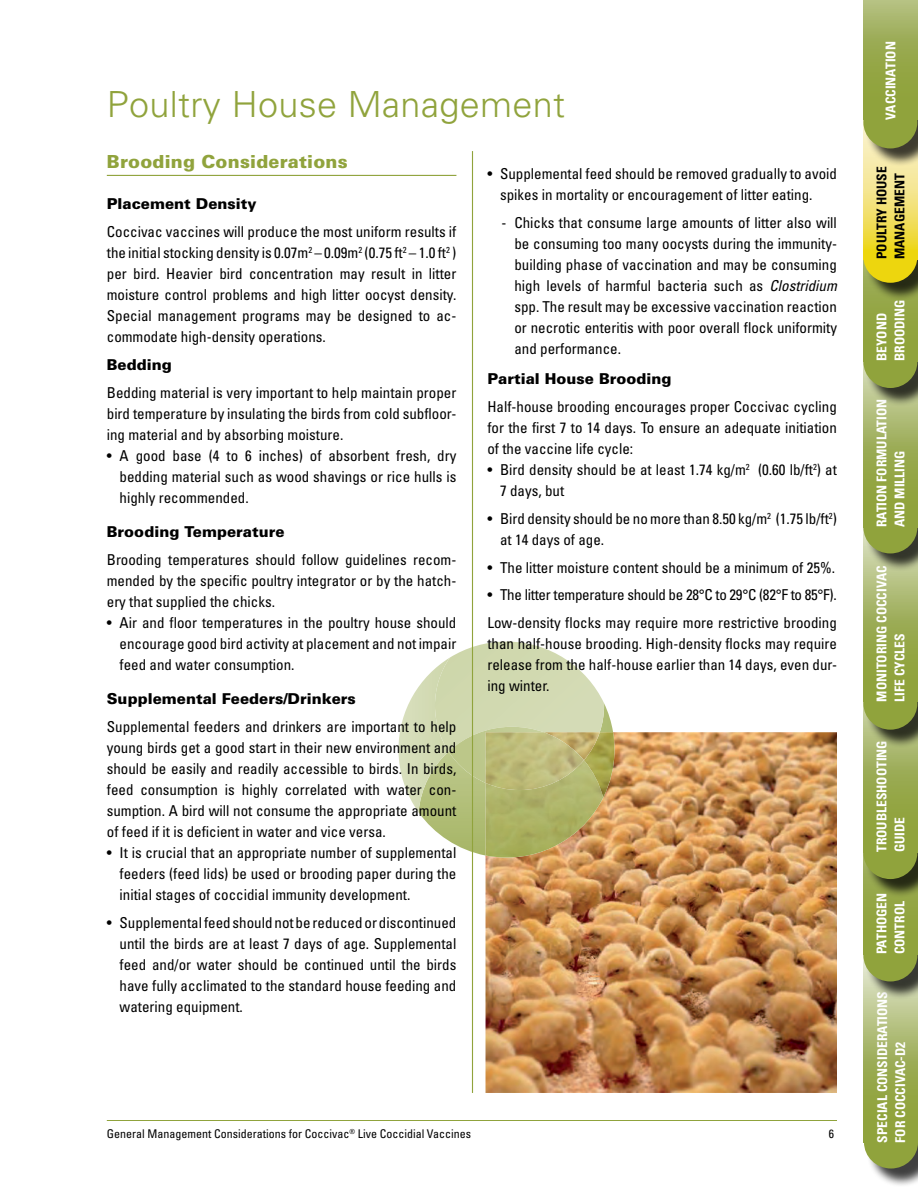
<style>
.page{position:relative;width:918px;height:1188px;background:#fff}
.page>*{position:absolute;margin:0;border:0;box-sizing:border-box;transform-origin:0 0}
.t1{font:300 36px "Univers";letter-spacing:.01em;color:#90a33c}
.t2{font:900 18px "Univers";letter-spacing:.01em;color:#90a33c}
.t3{font:condensed 15px/21px "Univers";color:#000;text-align:justify}
.t4{font:900 15px "Univers";color:#000}
.t5{font:700 condensed 13.5px/18px "Univers";color:#fff}
.t6{font:700 condensed 13.5px/18px "Univers";color:#000}
.t7{font:condensed 12px "Univers";color:#000}
.s1{font-style:italic}
</style>
<div class="page">
<hr style="left:107px;top:1120px;width:730px;height:1px;background:#90a33c">
<div style="left:866px;top:943px;width:52px;height:244px;background:#000;opacity:.75"></div>
<div style="left:864px;top:1116px;width:54px;height:53px;background:#90a33c;border-radius:50%"></div>
<svg style="left:864px;top:964px;width:54px;height:173px;background:#a1b15e"></svg>
<div style="left:866px;top:755px;width:52px;height:245px;background:#000;opacity:.75"></div>
<div style="left:863px;top:929px;width:54px;height:52px;background:#90a33c;border-radius:50%"></div>
<div style="left:863px;top:753px;width:54px;height:201px;background:#91a43e"></div>
<div style="left:866px;top:653px;width:52px;height:244px;background:#000;opacity:.75"></div>
<div style="left:863px;top:827px;width:54px;height:52px;background:#90a33c;border-radius:50%"></div>
<svg style="left:863px;top:709px;width:54px;height:139px"></svg>
<div style="left:866px;top:502px;width:52px;height:246px;background:#000;opacity:.75"></div>
<div style="left:863px;top:677px;width:54px;height:53px;background:#90a33c;border-radius:50%"></div>
<svg style="left:863px;top:532px;width:54px;height:166px;background:#9eae57"></svg>
<div style="left:866px;top:328px;width:52px;height:244px;background:#000;opacity:.75"></div>
<div style="left:863px;top:501px;width:54px;height:52px;background:#90a33c;border-radius:50%"></div>
<svg style="left:863px;top:367px;width:54px;height:155px;background:#9cac54"></svg>
<div style="left:866px;top:162px;width:52px;height:244px;background:#000;opacity:.75"></div>
<div style="left:863px;top:336px;width:54px;height:52px;background:#90a33c;border-radius:50%"></div>
<div style="left:863px;top:160px;width:54px;height:201px;background:#91a43e"></div>
<div style="left:866px;top:233px;width:52px;height:68px;background:#000;opacity:.75"></div>
<div style="left:863px;top:230px;width:54px;height:53px;background:#edd60e;border-radius:50%"></div>
<svg style="left:863px;top:127px;width:54px;height:124px;background:#f2e16f"></svg>
<img style="left:486px;top:732px;width:351px;height:361px">
<img style="left:486px;top:856px;width:117px;height:2px">
<img style="left:613px;top:732px;width:1px;height:66px">
<svg style="left:398px;top:642px;width:215px;height:214px"></svg>
<img style="left:486px;top:732px;width:98px;height:58px">
<hr style="left:107px;top:175px;width:349px;height:1px;background:#90a33c">
<hr style="left:472px;top:151px;width:1px;height:942px;background:#90a33c">
<div style="left:866px;top:0;width:52px;height:167px;background:#000;opacity:.75"></div>
<div style="left:863px;top:96px;width:54px;height:52px;background:#90a33c;border-radius:50%"></div>
<div style="left:863px;top:0;width:54px;height:120px;background:linear-gradient(to bottom,#adba75,#899d2e)"></div>
<h1 class="t1" style="left:107px;top:83px;width:460px">Poultry House Management</h1>
<p class="t2" style="left:107px;top:150px;width:242px">Brooding Considerations</p>
<p class="t4" style="left:107px;top:195px;width:151px">Placement Density</p>
<p class="t3" style="left:107px;top:221px;width:351px">Coccivac vaccines will produce the most uniform results if the initial stocking density is 0.07m<sup>2</sup> – 0.09m<sup>2</sup> (0.75 ft<sup>2</sup> – 1.0 ft<sup>2</sup> ) per bird. Heavier bird concentration may result in litter moisture control problems and high litter oocyst density.<br>Special management programs may be designed to ac&shy;commodate high-density operations.</p>
<p class="t4" style="left:107px;top:355px;width:67px">Bedding</p>
<p class="t3" style="left:107px;top:381px;width:351px">Bedding material is very important to help maintain proper bird temperature by insulating the birds from cold subfloor&shy;ing material and by absorbing moisture.</p>
<p class="t3" style="left:120px;top:444px;width:338px;text-indent:-13px">• A good base (4 to 6 inches) of absorbent fresh, dry bedding material such as wood shavings or rice hulls is highly recommended.</p>
<p class="t4" style="left:107px;top:522px;width:179px">Brooding Temperature</p>
<p class="t3" style="left:107px;top:549px;width:351px">Brooding temperatures should follow guidelines recom&shy;mended by the specific poultry integrator or by the hatch&shy;ery that supplied the chicks.</p>
<p class="t3" style="left:120px;top:612px;width:338px;text-indent:-13px">• Air and floor temperatures in the poultry house should encourage good bird activity at placement and not impair feed and water consumption.</p>
<p class="t4" style="left:107px;top:690px;width:251px">Supplemental Feeders/Drinkers</p>
<p class="t3" style="left:107px;top:716px;width:351px">Supplemental feeders and drinkers are important to help young birds get a good start in their new environment and should be easily and readily accessible to birds. In birds, feed consumption is highly correlated with water con&shy;sumption. A bird will not consume the appropriate amount of feed if it is deficient in water and vice versa.</p>
<p class="t3" style="left:120px;top:842px;width:338px;text-indent:-13px">• It is crucial that an appropriate number of supplemental feeders (feed lids) be used or brooding paper during the initial stages of coccidial immunity development.</p>
<p class="t3" style="left:120px;top:912px;width:338px;text-indent:-13px">• Supplemental feed should not be reduced or discontinued until the birds are at least 7 days of age. Supplemental feed and/or water should be continued until the birds have fully acclimated to the standard house feeding and watering equipment.</p>
<p class="t3" style="left:500px;top:163px;width:338px;text-indent:-13px">• Supplemental feed should be removed gradually to avoid spikes in mortality or encouragement of litter eating.</p>
<p class="t3" style="left:514px;top:211px;width:324px;text-indent:-13px">- Chicks that consume large amounts of litter also will be consuming too many oocysts during the immunity&shy;building phase of vaccination and may be consuming high levels of harmful bacteria such as <span class="s1">Clostridium </span>spp. The result may be excessive vaccination reaction or necrotic enteritis with poor overall flock uniformity and performance.</p>
<p class="t4" style="left:487px;top:370px;width:186px">Partial House Brooding</p>
<p class="t3" style="left:487px;top:396px;width:351px">Half-house brooding encourages proper Coccivac cycling for the first 7 to 14 days. To ensure an adequate initiation of the vaccine life cycle:</p>
<p class="t3" style="left:500px;top:459px;width:338px;text-indent:-13px">• Bird density should be at least 1.74 kg/m<sup>2</sup> (0.60 lb/ft<sup>2</sup>) at<br>7 days, but</p>
<p class="t3" style="left:500px;top:508px;width:338px;text-indent:-13px">• Bird density should be no more than 8.50 kg/m<sup>2</sup> (1.75 lb/ft<sup>2</sup>) at 14 days of age.</p>
<p class="t3" style="left:487px;top:557px;width:349px">• The litter moisture content should be a minimum of 25%.</p>
<p class="t3" style="left:487px;top:581px;width:351px;line-height:27.8px">• The litter temperature should be 28°C to 29°C (82°F to 85°F).<br>Low-density flocks may require more restrictive brooding</p>
<p class="t3" style="left:487px;top:633px;width:351px">than half-house brooding. High-density flocks may require release from the half-house earlier than 14 days, even dur&shy;ing winter.</p>
<p class="t7" style="left:107px;top:1126px;width:366px">General Management Considerations for Coccivac<sup>®</sup> Live Coccidial Vaccines</p>
<p class="t7" style="left:829px;top:1126px;width:7px">6</p>
<p class="t5" style="left:882px;top:120px;width:80px;rotate:-90deg">VACCINATION</p>
<p class="t6" style="left:873px;top:259px;width:94px;rotate:-90deg">POULTRY HOUSE<br>MANAGEMENT</p>
<p class="t5" style="left:873px;top:361px;width:63px;rotate:-90deg">BEYOND<br>BROODING</p>
<p class="t5" style="left:873px;top:527px;width:130px;rotate:-90deg">RATION FORMULATION<br>AND MILLING</p>
<p class="t5" style="left:873px;top:702px;width:138px;rotate:-90deg">MONITORING COCCIVAC<br>LIFE CYCLES</p>
<p class="t5" style="left:873px;top:852px;width:113px;rotate:-90deg">TROUBLESHOOTING<br>GUIDE</p>
<p class="t5" style="left:873px;top:954px;width:63px;rotate:-90deg">PATHOGEN<br>CONTROL</p>
<p class="t5" style="left:873px;top:1143px;width:153px;rotate:-90deg">SPECIAL CONSIDERATIONS<br>FOR COCCIVAC-D2</p>
</div>
